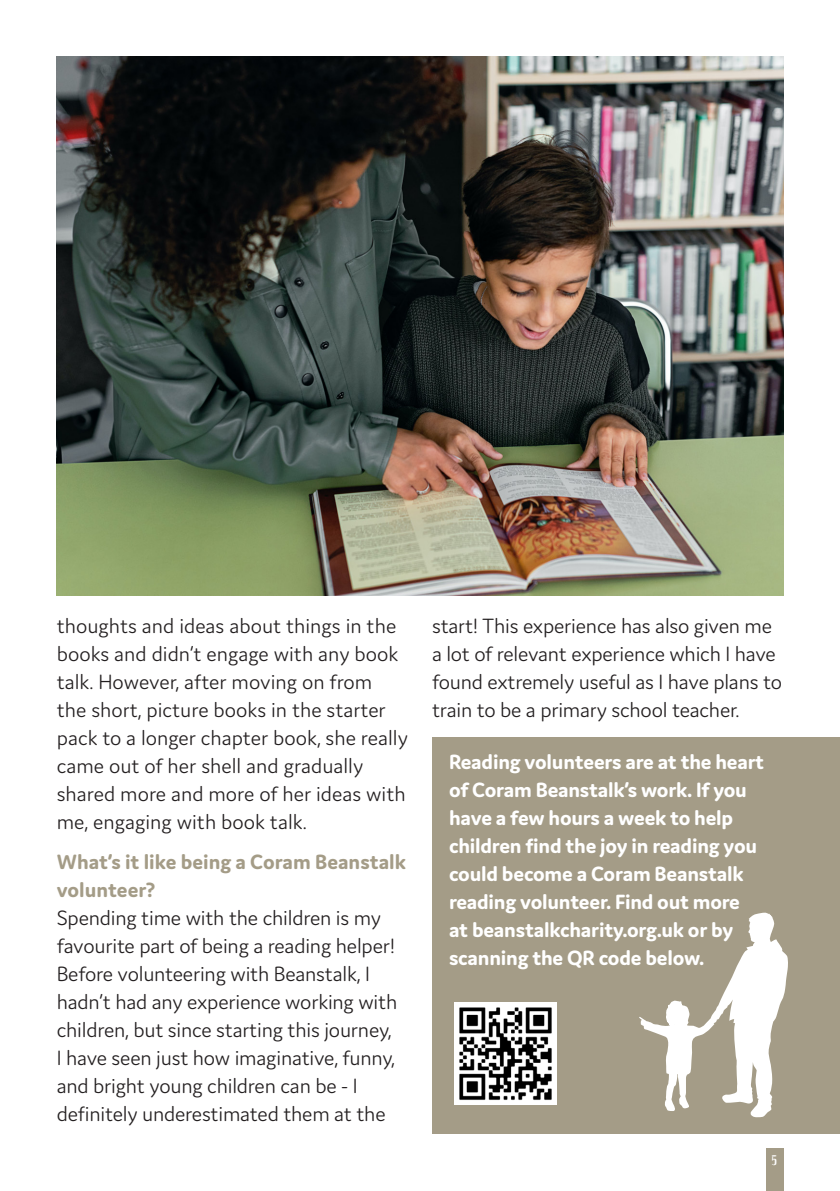
<style>
.page{position:relative;width:840px;height:1191px;background:#fff}
.page>*{position:absolute;margin:0;border:0;box-sizing:border-box;transform-origin:0 0}
.Body_copy{font:300 22px/28px "Domus";letter-spacing:-.01em;color:#231f20}
.Body_copy-2{font:700 22px/28px "Domus";letter-spacing:-.01em;color:#fff}
.Subheading{font:700 22px/28px "Domus";color:#a49c87}
.Subheading-2{font:14px "Active";color:#fff}
</style>
<div class="page">
<div style="left:765px;top:1148px;width:17px;height:43px;background:#a49c87"></div>
<img style="left:57px;top:57px;width:725px;height:538px">
<div style="left:432px;top:737px;width:407px;height:397px;background:#a49c87"></div>
<svg style="left:639px;top:912px;width:149px;height:205px"></svg>
<img style="left:454px;top:1002px;width:102px;height:102px">
<p class="Body_copy" style="left:57px;top:612px;width:352px">thoughts and ideas about things in the books and didn’t engage with any book talk. However, after moving on from<br>the short, picture books in the starter pack to a longer chapter book, she really came out of her shell and gradually shared more and more of her ideas with me, engaging with book talk.</p>
<p class="Subheading" style="left:57px;top:847px;width:350px">What’s it like being a Coram Beanstalk volunteer?</p>
<p class="Body_copy" style="left:57px;top:903px;width:342px">Spending time with the children is my favourite part of being a reading helper!<br>Before volunteering with Beanstalk, I hadn’t had any experience working with children, but since starting this journey, I have seen just how imaginative, funny, and bright young children can be - I definitely underestimated them at the</p>
<p class="Body_copy" style="left:432px;top:612px;width:351px">start! This experience has also given me a lot of relevant experience which I have found extremely useful as I have plans to train to be a primary school teacher.</p>
<p class="Body_copy-2" style="left:449px;top:747px;width:316px">Reading volunteers are at the heart of Coram Beanstalk’s work. If you have a few hours a week to help children find the joy in reading you could become a Coram Beanstalk reading volunteer. Find out more at beanstalkcharity.org.uk or by scanning the QR code below.</p>
<p class="Subheading-2" style="left:771px;top:1152px;width:7px">5</p>
</div>
